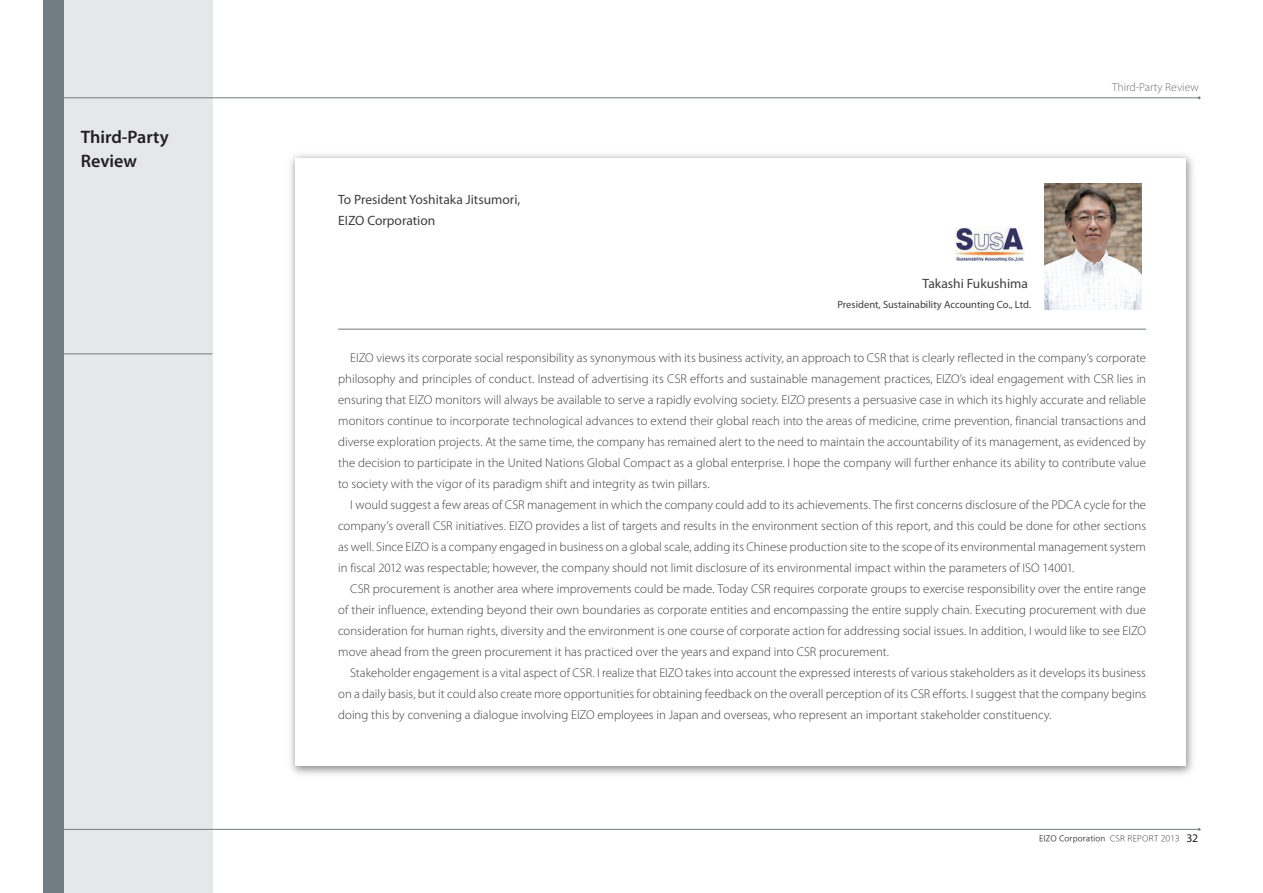
<style>
.page{position:relative;width:1263px;height:893px;background:#fff}
.page>*{position:absolute;margin:0;border:0;box-sizing:border-box;transform-origin:0 0}
.t1{font:600 18px/24.5px "Myriad Pro";color:#231f20}
.t2{font:13.5px/20.1px "Myriad Pro";color:#3e3e3f}
.t3{font:300 12.75px/21px "Myriad Pro";letter-spacing:.005em;color:#3e3e3f;text-align:justify}
.t4{font:300 11.7px "Myriad Pro";color:#6c6d70}
.t5{font:10.5px "Myriad Pro";color:#3e3e3f}
.t6{font:100 7.5px "Iwa UD Go Hon Pro";letter-spacing:.02em;color:#231f20}
.s1{font-weight:300}
.s2{font-family:"Myriad Pro";font-weight:400;font-size:11.7px}
</style>
<div class="page">
<div style="left:0;top:0;width:213px;height:893px;background:#e6e7e9"></div>
<hr style="left:29px;top:97px;width:1170px;height:1px;background:#717d83">
<hr style="left:29px;top:829px;width:1170px;height:1px;background:#717d83">
<hr style="left:63px;top:353px;width:149px;height:1px;background:#717d83">
<div style="left:0;top:0;width:64px;height:893px;background:#717d83"></div>
<div style="left:0;top:0;width:43px;height:893px;background:#fff"></div>
<img style="left:290px;top:154px;width:903px;height:621px">
<div style="left:295px;top:159px;width:890px;height:607px;background:#fff"></div>
<img style="left:1044px;top:184px;width:98px;height:126px">
<hr style="left:338px;top:329px;width:808px;height:1px;background:#717d83">
<img style="left:955px;top:228px;width:69px;height:32px">
<h1 class="t1" style="left:81px;top:124px;width:89px">Third-Party<br>Review</h1>
<p class="t2" style="left:338px;top:190px;width:184px">To President Yoshitaka Jitsumori,<br>EIZO Corporation</p>
<p class="t2" style="left:922px;top:273px;width:107px">Takashi Fukushima</p>
<p class="t5" style="left:837px;top:298px;width:195px">President, Sustainability Accounting Co., Ltd.</p>
<p class="t4" style="left:1112px;top:80px;width:88px">Third-Party Review</p>
<p class="t3" style="left:338px;top:347px;width:809px;text-indent:12px">EIZO views its corporate social responsibility as synonymous with its business activity, an approach to CSR that is clearly reflected in the company’s corporate philosophy and principles of conduct. Instead of advertising its CSR efforts and sustainable management practices, EIZO’s ideal engagement with CSR lies in ensuring that EIZO monitors will always be available to serve a rapidly evolving society. EIZO presents a persuasive case in which its highly accurate and reliable monitors continue to incorporate technological advances to extend their global reach into the areas of medicine, crime prevention, financial transactions and diverse exploration projects. At the same time, the company has remained alert to the need to maintain the accountability of its management, as evidenced by the decision to participate in the United Nations Global Compact as a global enterprise. I hope the company will further enhance its ability to contribute value to society with the vigor of its paradigm shift and integrity as twin pillars.</p>
<p class="t3" style="left:338px;top:494px;width:809px;text-indent:12px">I would suggest a few areas of CSR management in which the company could add to its achievements. The first concerns disclosure of the PDCA cycle for the company’s overall CSR initiatives. EIZO provides a list of targets and results in the environment section of this report, and this could be done for other sections as well. Since EIZO is a company engaged in business on a global scale, adding its Chinese production site to the scope of its environmental management system in fiscal 2012 was respectable; however, the company should not limit disclosure of its environmental impact within the parameters of ISO 14001.</p>
<p class="t3" style="left:338px;top:578px;width:809px;text-indent:12px">CSR procurement is another area where improvements could be made. Today CSR requires corporate groups to exercise responsibility over the entire range of their influence, extending beyond their own boundaries as corporate entities and encompassing the entire supply chain. Executing procurement with due consideration for human rights, diversity and the environment is one course of corporate action for addressing social issues. In addition, I would like to see EIZO move ahead from the green procurement it has practiced over the years and expand into CSR procurement.</p>
<p class="t3" style="left:338px;top:662px;width:809px;text-indent:12px">Stakeholder engagement is a vital aspect of CSR. I realize that EIZO takes into account the expressed interests of various stakeholders as it develops its business on a daily basis, but it could also create more opportunities for obtaining feedback on the overall perception of its CSR efforts. I suggest that the company begins doing this by convening a dialogue involving EIZO employees in Japan and overseas, who represent an important stakeholder constituency.</p>
<p class="t6" style="left:1039px;top:833px;width:160px">EIZO Corporation <span class="s1">CSR REPORT 2013</span> <span class="s2">32</span></p>
</div>
